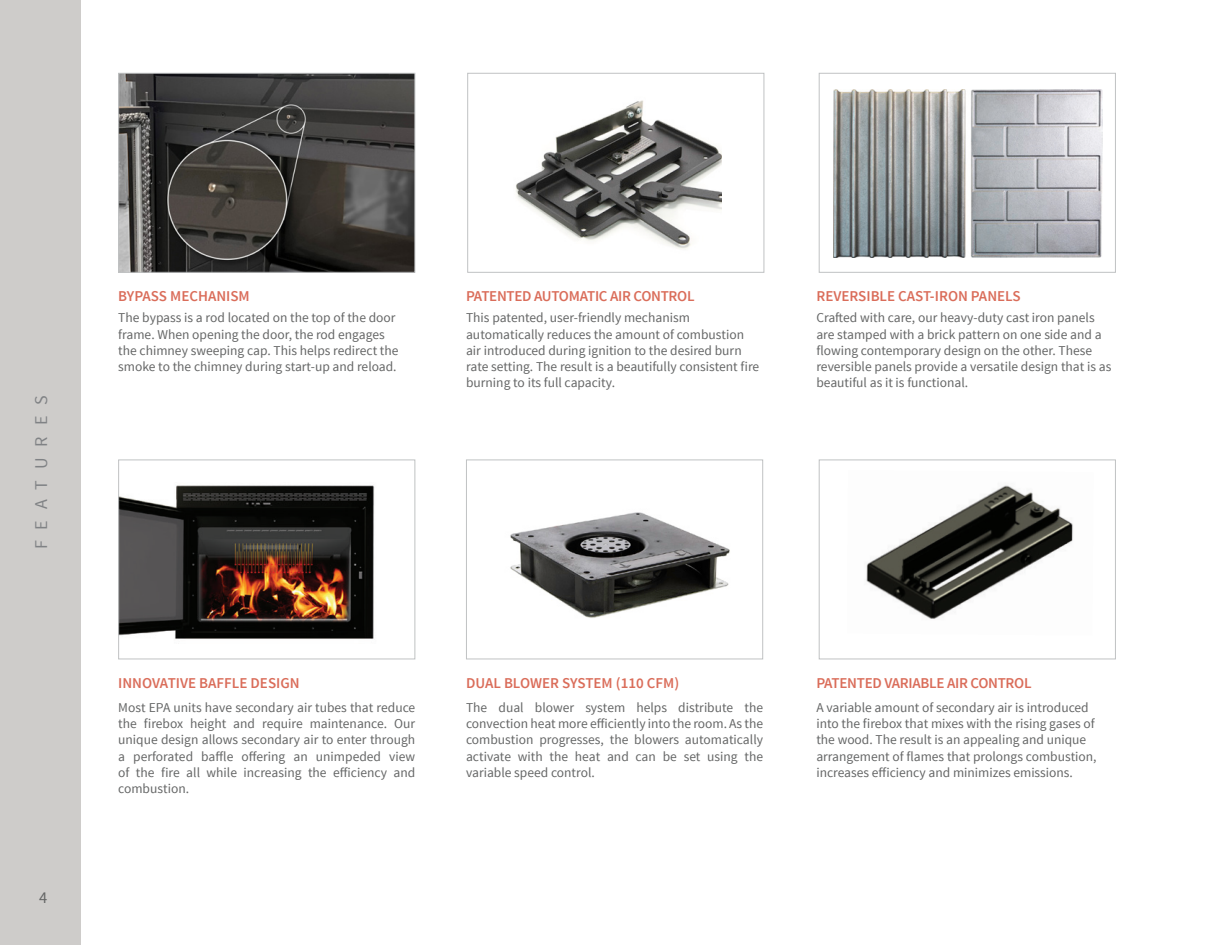
<style>
.page{position:relative;width:1215px;height:945px;background:#fff}
.page>*{position:absolute;margin:0;border:0;box-sizing:border-box;transform-origin:0 0}
.t1{font:18px "Source Sans Pro";letter-spacing:.6em;color:#808285}
.t2{font:16.5px "Source Sans Pro";color:#656666}
.t3{font:600 15px "Source Sans Pro";letter-spacing:-.015em;color:#da6d5a}
.t4{font:13.5px/16.2px "Source Sans Pro";color:#656666}
</style>
<div class="page">
<div style="left:0;top:0;width:81px;height:945px;background:#ceccca"></div>
<div style="left:819px;top:460px;width:297px;height:199px;border:1px solid #c0c2c3"></div>
<div style="left:466px;top:460px;width:297px;height:199px;border:1px solid #c0c2c3"></div>
<div style="left:819px;top:73px;width:297px;height:200px;border:1px solid #c0c2c3"></div>
<div style="left:467px;top:73px;width:297px;height:200px;border:1px solid #c0c2c3"></div>
<img style="left:834px;top:90px;width:269px;height:167px">
<img style="left:118px;top:485px;width:265px;height:175px">
<img style="left:516px;top:100px;width:206px;height:149px">
<img style="left:866px;top:485px;width:207px;height:134px">
<img style="left:510px;top:512px;width:220px;height:106px">
<img style="left:120px;top:75px;width:293px;height:196px">
<div style="left:118px;top:73px;width:297px;height:200px;border:1px solid #c0c2c3"></div>
<div style="left:118px;top:460px;width:297px;height:199px;border:1px solid #c0c2c3"></div>
<p class="t1" style="left:30px;top:549px;width:155px;rotate:-90deg">FEATURES</p>
<p class="t2" style="left:39px;top:888px;width:10px">4</p>
<p class="t3" style="left:118px;top:286px;width:133px">BYPASS MECHANISM</p>
<p class="t3" style="left:816px;top:286px;width:206px">REVERSIBLE CAST-IRON PANELS</p>
<p class="t3" style="left:466px;top:286px;width:230px">PATENTED AUTOMATIC AIR CONTROL</p>
<p class="t4" style="left:466px;top:310px;width:295px">This patented, user-friendly mechanism automatically reduces the amount of combustion air introduced during ignition to the desired burn rate setting. The result is a beautifully consistent fire burning to its full capacity.</p>
<p class="t4" style="left:118px;top:310px;width:282px">The bypass is a rod located on the top of the door frame. When opening the door, the rod engages the chimney sweeping cap. This helps redirect the smoke to the chimney during start-up and reload.</p>
<p class="t4" style="left:816px;top:310px;width:297px">Crafted with care, our heavy-duty cast iron panels are stamped with a brick pattern on one side and a flowing contemporary design on the other. These reversible panels provide a versatile design that is as beautiful as it is functional.</p>
<p class="t3" style="left:118px;top:674px;width:183px">INNOVATIVE BAFFLE DESIGN</p>
<p class="t3" style="left:466px;top:674px;width:215px">DUAL BLOWER SYSTEM (110 CFM)</p>
<p class="t4" style="left:118px;top:700px;width:299px;text-align:justify">Most EPA units have secondary air tubes that reduce the firebox height and require maintenance. Our unique design allows secondary air to enter through a perforated baffle offering an unimpeded view of the fire all while increasing the efficiency and combustion.</p>
<p class="t4" style="left:466px;top:700px;width:299px;text-align:justify">The dual blower system helps distribute the convection heat more efficiently into the room. As the combustion progresses, the blowers automatically activate with the heat and can be set using the variable speed control.</p>
<p class="t3" style="left:816px;top:674px;width:217px">PATENTED VARIABLE AIR CONTROL</p>
<p class="t4" style="left:816px;top:700px;width:282px">A variable amount of secondary air is introduced into the firebox that mixes with the rising gases of the wood. The result is an appealing and unique arrangement of flames that prolongs combustion, increases efficiency and minimizes emissions.</p>
</div>
